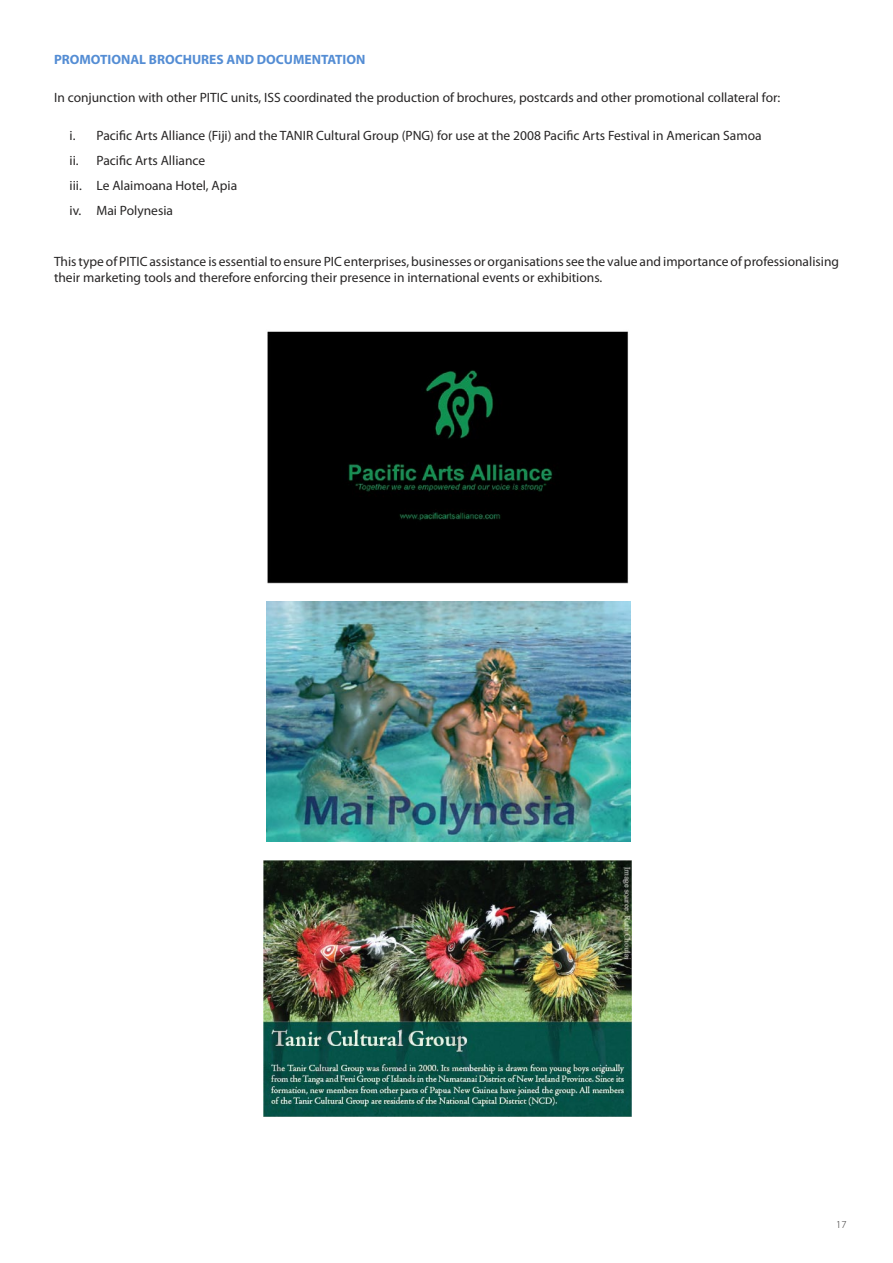
<style>
.page{position:relative;width:893px;height:1263px;background:#fff}
.page>*{position:absolute;margin:0;border:0;box-sizing:border-box;transform-origin:0 0}
.t1{font:13.5px/25.2px "Myriad Pro";color:#272525}
.t2{font:700 13.5px "Myriad Pro";color:#548dd4}
.t3{font:300 10.5px "Myriad Pro";color:#272525}
</style>
<div class="page">
<img style="left:267px;top:601px;width:363px;height:241px">
<img style="left:267px;top:331px;width:362px;height:253px">
<img style="left:264px;top:860px;width:367px;height:257px">
<p class="t2" style="left:54px;top:52px;width:313px">PROMOTIONAL BROCHURES AND DOCUMENTATION</p>
<p class="t1" style="left:54px;top:85px;width:728px">In conjunction with other PITIC units, ISS coordinated the production of brochures, postcards and other promotional collateral for:</p>
<p class="t1" style="left:70px;top:123px;width:693px">i. Pacific Arts Alliance (Fiji) and the TANIR Cultural Group (PNG) for use at the 2008 Pacific Arts Festival in American Samoa ii. Pacific Arts Alliance<br>iii. Le Alaimoana Hotel, Apia<br>iv. Mai Polynesia</p>
<p class="t1" style="left:54px;top:253px;width:786px;line-height:16.2px">This type of PITIC assistance is essential to ensure PIC enterprises, businesses or organisations see the value and importance of professionalising their marketing tools and therefore enforcing their presence in international events or exhibitions.</p>
<p class="t3" style="left:836px;top:1219px;width:12px">17</p>
</div>
